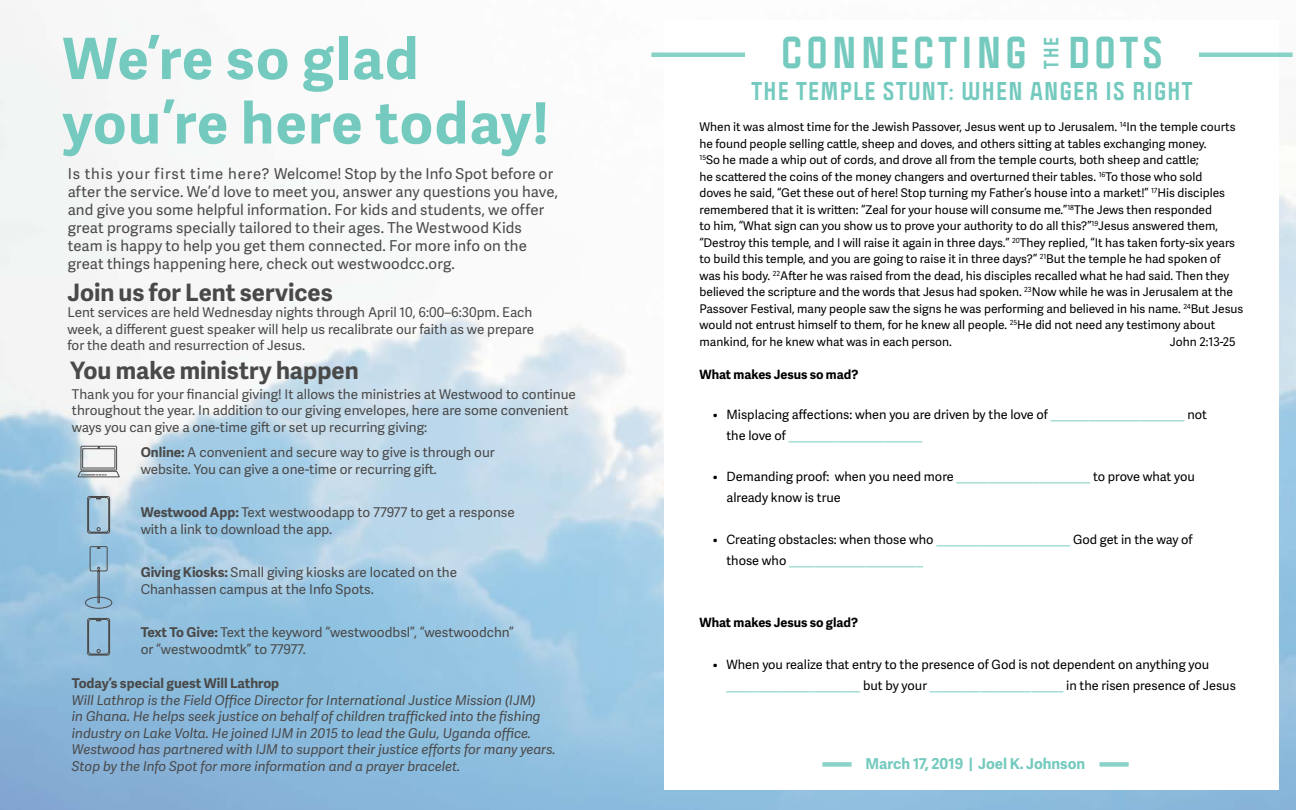
<style>
.page{position:relative;width:1296px;height:810px;background:#fff}
.page>*{position:absolute;margin:0;border:0;box-sizing:border-box;transform-origin:0 0}
.t1{font:700 57px/64.5px "Adelle Sans";letter-spacing:.02em;color:#74cabe}
.t2{font:800 39px "Politica";letter-spacing:.11em;color:#74cabe}
.t3{font:700 24px "Adelle Sans";color:#4a4949}
.t4{font:800 22.5px "Politica";letter-spacing:.06em;color:#74cabe}
.t5{font:800 18.15px "Politica";color:#74cabe}
.t6{font:15px/18px "Adelle Sans";letter-spacing:.005em;color:#4a4949}
.t7{font:700 15px "Adelle Sans";color:#74cabe}
.t8{font:13.5px/16.5px "Adelle Sans";color:#4a4949}
.t9{font:italic 13.5px/16.5px "Adelle Sans";color:#4a4949}
.t10{font:700 13.5px "Adelle Sans";color:#4a4949}
.t11{font:12.75px/21px "Adelle Sans";color:#000}
.t12{font:700 12.75px "Adelle Sans";color:#000}
.t13{font:12px/16.5px "Adelle Sans";color:#000}
.s1{font-weight:700}
.s2{color:#74cabe}
</style>
<div class="page">
<div style="left:1100px;top:762px;width:29px;height:5px;background:#89d2c7"></div>
<div style="left:822px;top:762px;width:30px;height:5px;background:#89d2c7"></div>
<div style="left:651px;top:52px;width:94px;height:5px;background:#89d2c7"></div>
<div style="left:1199px;top:52px;width:94px;height:5px;background:#89d2c7"></div>
<svg style="left:77px;top:445px;width:43px;height:33px"></svg>
<svg style="left:87px;top:496px;width:23px;height:38px"></svg>
<svg style="left:87px;top:618px;width:23px;height:38px"></svg>
<svg style="left:85px;top:546px;width:28px;height:63px;background:#8db3cc"></svg>
<h1 class="t1" style="left:63px;top:24px;width:488px">We’re so glad you’re here today!</h1>
<p class="t6" style="left:68px;top:165px;width:492px">Is this your first time here? Welcome! Stop by the Info Spot before or after the service. We’d love to meet you, answer any questions you have, and give you some helpful information. For kids and students, we offer great programs specially tailored to their ages. The Westwood Kids team is happy to help you get them connected. For more info on the great things happening here, check out westwoodcc.org.</p>
<h3 class="t3" style="left:68px;top:274px;width:267px">Join us for Lent services</h3>
<p class="t8" style="left:68px;top:304px;width:468px">Lent services are held Wednesday nights through April 10, 6:00–6:30pm. Each week, a different guest speaker will help us recalibrate our faith as we prepare for the death and resurrection of Jesus.</p>
<h3 class="t3" style="left:71px;top:353px;width:290px">You make ministry happen</h3>
<p class="t8" style="left:72px;top:385px;width:506px">Thank you for your financial giving! It allows the ministries at Westwood to continue throughout the year. In addition to our giving envelopes, here are some convenient ways you can give a one-time gift or set up recurring giving:</p>
<p class="t8" style="left:141px;top:444px;width:356px"><span class="s1">Online:</span> A convenient and secure way to give is through our website. You can give a one-time or recurring gift.</p>
<p class="t8" style="left:141px;top:504px;width:376px"><span class="s1">Westwood App:</span> Text westwoodapp to 77977 to get a response with a link to download the app.</p>
<p class="t8" style="left:141px;top:564px;width:318px"><span class="s1">Giving Kiosks:</span> Small giving kiosks are located on the<br>Chanhassen campus at the Info Spots.</p>
<p class="t8" style="left:141px;top:624px;width:375px"><span class="s1">Text To Give:</span> Text the keyword “westwoodbsl”, “westwoodchn” or “westwoodmtk” to 77977.</p>
<p class="t10" style="left:72px;top:674px;width:209px">Today’s special guest Will Lathrop</p>
<p class="t9" style="left:72px;top:691px;width:485px">Will Lathrop is the Field Office Director for International Justice Mission (IJM)<br>in Ghana. He helps seek justice on behalf of children trafficked into the fishing industry on Lake Volta. He joined IJM in 2015 to lead the Gulu, Uganda office.<br>Westwood has partnered with IJM to support their justice efforts for many years.<br>Stop by the Info Spot for more information and a prayer bracelet.</p>
<h2 class="t2" style="left:781px;top:24px;width:384px">CONNECTING DOTS</h2>
<h3 class="t4" style="left:751px;top:75px;width:443px">THE TEMPLE STUNT: WHEN ANGER IS RIGHT</h3>
<h3 class="t5" style="left:1038px;top:69px;width:33px;rotate:-90deg">THE</h3>
<p class="t13" style="left:699px;top:118px;width:545px">When it was almost time for the Jewish Passover, Jesus went up to Jerusalem. <sup>14</sup>In the temple courts he found people selling cattle, sheep and doves, and others sitting at tables exchanging money.<br><sup>15</sup>So he made a whip out of cords, and drove all from the temple courts, both sheep and cattle;<br>he scattered the coins of the money changers and overturned their tables. <sup>16</sup>To those who sold<br>doves he said, “Get these out of here! Stop turning my Father’s house into a market!” <sup>17</sup>His disciples remembered that it is written: “Zeal for your house will consume me.”<sup>18</sup>The Jews then responded<br>to him, “What sign can you show us to prove your authority to do all this?”<sup>19</sup>Jesus answered them, “Destroy this temple, and I will raise it again in three days.” <sup>20</sup>They replied, “It has taken forty-six years to build this temple, and you are going to raise it in three days?” <sup>21</sup>But the temple he had spoken of was his body. <sup>22</sup>After he was raised from the dead, his disciples recalled what he had said. Then they believed the scripture and the words that Jesus had spoken. <sup>23</sup>Now while he was in Jerusalem at the Passover Festival, many people saw the signs he was performing and believed in his name. <sup>24</sup>But Jesus would not entrust himself to them, for he knew all people. <sup>25</sup>He did not need any testimony about mankind, for he knew what was in each person.</p>
<p class="t13" style="left:1170px;top:333px;width:67px">John 2:13-25</p>
<p class="t12" style="left:699px;top:365px;width:160px">What makes Jesus so mad?</p>
<p class="t11" style="left:726px;top:404px;width:482px;text-indent:-14px">• Misplacing affections: when you are driven by the love of <span class="s2">_____________________</span> not the love of <span class="s2">_____________________</span></p>
<p class="t11" style="left:726px;top:466px;width:470px;text-indent:-14px">• Demanding proof: when you need more <span class="s2">_____________________</span> to prove what you already know is true</p>
<p class="t11" style="left:726px;top:528px;width:468px;text-indent:-14px">• Creating obstacles: when those who <span class="s2">_____________________</span> God get in the way of those who <span class="s2">_____________________</span></p>
<p class="t12" style="left:699px;top:613px;width:160px">What makes Jesus so glad?</p>
<p class="t11" style="left:726px;top:654px;width:511px;text-indent:-14px">• When you realize that entry to the presence of God is not dependent on anything you <span class="s2">_____________________</span> but by your <span class="s2">_____________________</span> in the risen presence of Jesus</p>
<p class="t7" style="left:865px;top:753px;width:221px">March 17, 2019 | Joel K. Johnson</p>
</div>
